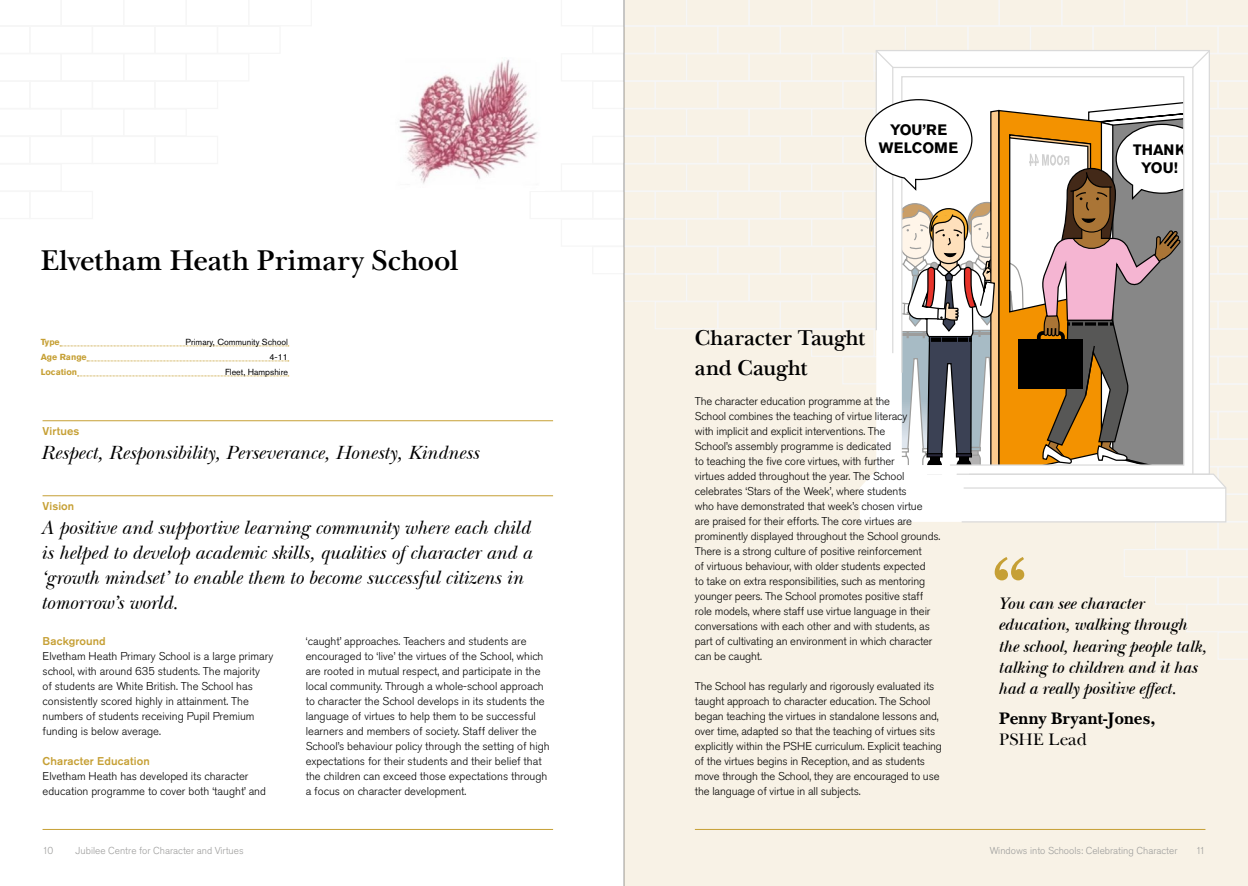
<style>
.page{position:relative;width:1248px;height:886px;background:#fff}
.page>*{position:absolute;margin:0;border:0;box-sizing:border-box;transform-origin:0 0}
.Section_Ttitle{font:600 30px "New Baskerville ITC Pro";letter-spacing:.005em;color:#000}
.Virtues{font:600 22.5px/30px "New Baskerville ITC Pro";color:#000}
.Vision_Statement{font:italic 20px/25px "New Baskerville ITC Pro";letter-spacing:-.005em;color:#000}
.Staff_Quote{font:italic 600 17.5px/21.2px "New Baskerville ITC Pro";letter-spacing:-.01em;color:#000}
.Staff_Quote-2{font:700 17.5px/21.2px "New Baskerville ITC Pro";letter-spacing:.01em;color:#000}
.t1{font:700 15px/18px "Akzidenz Grotesk Pro";color:#000;text-align:center}
.Body_Copy{font:300 11.25px/15px "Akzidenz Grotesk Pro";letter-spacing:-.01em;color:#000}
.Standfirst{font:500 11.25px "Akzidenz Grotesk Pro";letter-spacing:.01em;color:#c6a035}
.t2{font:300 10px "Akzidenz Grotesk Pro";color:#9d9d9c}
.Body_Copy-2{font:8.75px "Akzidenz Grotesk Pro";color:#000}
.Body_Copy-3{font:700 8.75px "Akzidenz Grotesk Pro";color:#c6a035}
.s1{font-weight:400}
</style>
<div class="page">
<div style="left:624px;top:0;width:623px;height:886px;background:#f8f2e6"></div>
<hr style="left:43px;top:829px;width:510px;height:1px;background:#c6a035">
<hr style="left:694px;top:829px;width:511px;height:1px;background:#c6a035">
<svg style="left:60px;top:346px;width:229px;height:1px"></svg>
<svg style="left:87px;top:361px;width:202px;height:1px"></svg>
<svg style="left:77px;top:376px;width:212px;height:1px"></svg>
<svg style="left:623px;top:0;width:624px;height:660px"></svg>
<hr style="left:43px;top:495px;width:510px;height:1px;background:#c6a035">
<img style="left:399px;top:59px;width:139px;height:125px">
<p class="Section_Ttitle" style="left:41px;top:243px;width:419px">Elvetham Heath Primary School</p>
<p class="Body_Copy-3" style="left:41px;top:336px;width:20px">Type</p>
<p class="Body_Copy-2" style="left:185px;top:336px;width:104px">Primary, Community School</p>
<p class="Body_Copy-3" style="left:41px;top:351px;width:47px">Age Range</p>
<p class="Body_Copy-2" style="left:269px;top:351px;width:20px">4-11</p>
<p class="Body_Copy-3" style="left:41px;top:366px;width:38px">Location</p>
<p class="Body_Copy-2" style="left:225px;top:366px;width:64px">Fleet, Hampshire</p>
<p class="Standfirst" style="left:43px;top:424px;width:38px">Virtues</p>
<p class="Vision_Statement" style="left:41px;top:440px;width:439px">Respect, Responsibility, Perseverance, Honesty, Kindness</p>
<p class="Standfirst" style="left:43px;top:499px;width:33px">Vision</p>
<p class="Vision_Statement" style="left:41px;top:515px;width:492px">A positive and supportive learning community where each child is helped to develop academic skills, qualities of character and a ‘growth mindset’ to enable them to become successful citizens in tomorrow’s world.</p>
<p class="Standfirst" style="left:43px;top:634px;width:65px">Background</p>
<p class="Body_Copy" style="left:43px;top:649px;width:232px">Elvetham Heath Primary School is a large primary school, with around 635 students. The majority<br>of students are White British. The School has consistently scored highly in attainment. The numbers of students receiving Pupil Premium funding is below average.</p>
<p class="Standfirst" style="left:43px;top:754px;width:109px">Character Education</p>
<p class="Body_Copy" style="left:43px;top:769px;width:225px">Elvetham Heath has developed its character education programme to cover both ‘taught’ and</p>
<p class="Body_Copy" style="left:306px;top:634px;width:245px">‘caught’ approaches. Teachers and students are encouraged to ‘live’ the virtues of the School, which are rooted in mutual respect, and participate in the local community. Through a whole-school approach to character the School develops in its students the language of virtues to help them to be successful learners and members of society. Staff deliver the School’s behaviour policy through the setting of high expectations for their students and their belief that the children can exceed those expectations through a focus on character development.</p>
<h3 class="t1" style="left:878px;top:120px;width:81px">YOU’RE<br>WELCOME</h3>
<h3 class="t1" style="left:1133px;top:141px;width:54px">THANK<br>YOU!</h3>
<p class="Virtues" style="left:694px;top:323px;width:172px">Character Taught and Caught</p>
<p class="Body_Copy" style="left:694px;top:394px;width:247px">The character education programme at the<br>School combines the teaching of virtue literacy<br>with implicit and explicit interventions. The<br>School’s assembly programme is dedicated<br>to teaching the five core virtues, with further<br>virtues added throughout the year. The School celebrates ‘Stars of the Week’, where students<br>who have demonstrated that week’s chosen virtue<br>are praised for their efforts. The core virtues are prominently displayed throughout the School grounds.<br>There is a strong culture of positive reinforcement<br>of virtuous behaviour, with older students expected<br>to take on extra responsibilities, such as mentoring younger peers. The School promotes positive staff role models, where staff use virtue language in their conversations with each other and with students, as part of cultivating an environment in which character can be caught.</p>
<p class="Body_Copy" style="left:694px;top:679px;width:249px">The School has regularly and rigorously evaluated its taught approach to character education. The School began teaching the virtues in standalone lessons and, over time, adapted so that the teaching of virtues sits explicitly within the PSHE curriculum. Explicit teaching of the virtues begins in Reception, and as students move through the School, they are encouraged to use the language of virtue in all subjects.</p>
<p class="Staff_Quote" style="left:999px;top:593px;width:210px">You can see character education, walking through the school, hearing people talk, talking to children and it has had a really positive effect.</p>
<p class="Staff_Quote-2" style="left:999px;top:708px;width:157px">Penny Bryant-Jones,<br><span class="s1">PSHE Lead</span></p>
<p class="t2" style="left:42px;top:844px;width:12px">10</p>
<p class="t2" style="left:76px;top:844px;width:169px">Jubilee Centre for Character and Virtues</p>
<p class="t2" style="left:989px;top:844px;width:189px">Windows into Schools: Celebrating Character</p>
<p class="t2" style="left:1195px;top:844px;width:11px">11</p>
</div>
